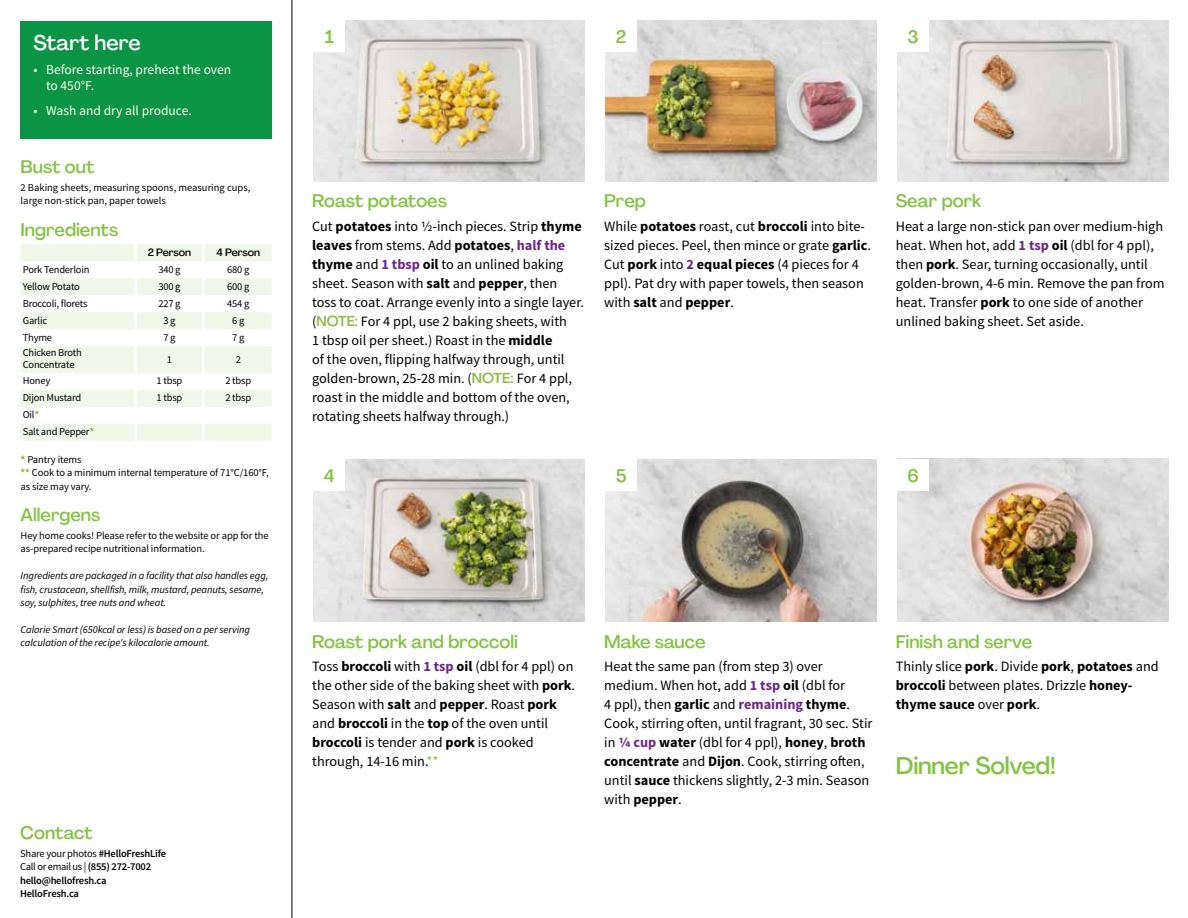
<style>
.page{position:relative;width:1188px;height:918px;background:#fff}
.page>*{position:absolute;margin:0;border:0;box-sizing:border-box;transform-origin:0 0}
.t1{font:500 24px "Agrandir";letter-spacing:-.01em;color:#82c341}
.t2{font:500 21px "Agrandir";color:#fff}
.t3{font:500 18px "Agrandir";color:#82c341}
.t4{font:14.25px/19px "Source Sans Pro";color:#000}
.t5{font:13.5px/16.2px "Source Sans Pro";color:#fffdec}
.t6{font:10.5px/13.5px "Source Sans Pro";letter-spacing:-.01em;color:#000}
.t7{font:italic 10.5px/13.5px "Source Sans Pro";letter-spacing:-.01em;color:#000}
.t8{font:600 10.5px/13.5px "Source Sans Pro";letter-spacing:-.02em;color:#000}
.t9{font:500 10.5px "Agrandir";letter-spacing:-.01em;color:#000}
.s1{font-weight:700;color:#8cba42}
.s2{font-weight:400}
.s3{font-weight:700}
.s4{font-weight:700;color:#6c2888}
.s5{font-family:"Agrandir";font-weight:500;color:#8cba42}
.s6{color:#82c341}
</style>
<div class="page">
<hr style="left:292px;top:0;width:1px;height:918px;background:#000">
<svg style="left:21px;top:244px;width:251px;height:197px;fill:#eff7e8"></svg>
<hr style="left:134px;top:244px;width:3px;height:17px;background:#fff">
<hr style="left:202px;top:244px;width:3px;height:17px;background:#fff">
<hr style="left:134px;top:261px;width:3px;height:17px;background:#fff">
<hr style="left:202px;top:261px;width:3px;height:17px;background:#fff">
<hr style="left:134px;top:278px;width:3px;height:17px;background:#fff">
<hr style="left:202px;top:278px;width:3px;height:17px;background:#fff">
<hr style="left:134px;top:295px;width:3px;height:17px;background:#fff">
<hr style="left:202px;top:295px;width:3px;height:17px;background:#fff">
<hr style="left:134px;top:312px;width:3px;height:17px;background:#fff">
<hr style="left:202px;top:312px;width:3px;height:17px;background:#fff">
<hr style="left:134px;top:329px;width:3px;height:17px;background:#fff">
<hr style="left:202px;top:329px;width:3px;height:17px;background:#fff">
<hr style="left:134px;top:346px;width:3px;height:27px;background:#fff">
<hr style="left:202px;top:346px;width:3px;height:27px;background:#fff">
<hr style="left:134px;top:373px;width:3px;height:17px;background:#fff">
<hr style="left:202px;top:373px;width:3px;height:17px;background:#fff">
<hr style="left:134px;top:390px;width:3px;height:17px;background:#fff">
<hr style="left:202px;top:390px;width:3px;height:17px;background:#fff">
<hr style="left:134px;top:407px;width:3px;height:17px;background:#fff">
<hr style="left:202px;top:407px;width:3px;height:17px;background:#fff">
<hr style="left:134px;top:424px;width:3px;height:17px;background:#fff">
<hr style="left:202px;top:424px;width:3px;height:17px;background:#fff">
<div style="left:21px;top:21px;width:251px;height:117px;background:#0b9446"></div>
<img style="left:313px;top:459px;width:272px;height:162px">
<div style="left:313px;top:459px;width:32px;height:32px;background:#fff"></div>
<img style="left:605px;top:459px;width:272px;height:162px">
<div style="left:605px;top:459px;width:32px;height:32px;background:#fff"></div>
<img style="left:897px;top:459px;width:272px;height:162px">
<div style="left:897px;top:459px;width:32px;height:32px;background:#fff"></div>
<img style="left:313px;top:20px;width:272px;height:161px">
<div style="left:313px;top:20px;width:32px;height:32px;background:#fff"></div>
<img style="left:605px;top:20px;width:272px;height:161px">
<div style="left:605px;top:20px;width:32px;height:32px;background:#fff"></div>
<img style="left:897px;top:20px;width:272px;height:161px">
<div style="left:897px;top:20px;width:32px;height:32px;background:#fff"></div>
<h2 class="t2" style="left:33px;top:29px;width:109px">Start here</h2>
<p class="t5" style="left:46px;top:62px;width:187px;text-indent:-13px">• Before starting, preheat the oven to 450°F.</p>
<p class="t5" style="left:33px;top:103px;width:160px">• Wash and dry all produce.</p>
<p class="t3" style="left:21px;top:156px;width:75px">Bust out</p>
<p class="t6" style="left:21px;top:181px;width:231px">2 Baking sheets, measuring spoons, measuring cups, large non-stick pan, paper towels</p>
<p class="t3" style="left:21px;top:218px;width:99px">Ingredients</p>
<p class="t9" style="left:148px;top:246px;width:45px">2 Person</p>
<p class="t9" style="left:217px;top:246px;width:45px">4 Person</p>
<p class="t6" style="left:23px;top:263px;width:68px">Pork Tenderloin</p>
<p class="t6" style="left:158px;top:263px;width:24px">340 g</p>
<p class="t6" style="left:227px;top:263px;width:24px">680 g</p>
<p class="t6" style="left:23px;top:280px;width:59px">Yellow Potato</p>
<p class="t6" style="left:158px;top:280px;width:24px">300 g</p>
<p class="t6" style="left:227px;top:280px;width:24px">600 g</p>
<p class="t6" style="left:23px;top:297px;width:66px">Broccoli, florets</p>
<p class="t6" style="left:158px;top:297px;width:24px">227 g</p>
<p class="t6" style="left:227px;top:297px;width:24px">454 g</p>
<p class="t6" style="left:23px;top:314px;width:26px">Garlic</p>
<p class="t6" style="left:163px;top:314px;width:14px">3 g</p>
<p class="t6" style="left:232px;top:314px;width:14px">6 g</p>
<p class="t6" style="left:23px;top:331px;width:31px">Thyme</p>
<p class="t6" style="left:163px;top:331px;width:14px">7 g</p>
<p class="t6" style="left:232px;top:331px;width:14px">7 g</p>
<p class="t6" style="left:23px;top:347px;width:61px;line-height:12px">Chicken Broth<br>Concentrate</p>
<p class="t6" style="left:167px;top:352px;width:7px">1</p>
<p class="t6" style="left:236px;top:352px;width:7px">2</p>
<p class="t6" style="left:23px;top:374px;width:29px">Honey</p>
<p class="t6" style="left:157px;top:374px;width:27px">1 tbsp</p>
<p class="t6" style="left:225px;top:374px;width:27px">2 tbsp</p>
<p class="t6" style="left:23px;top:391px;width:60px">Dijon Mustard</p>
<p class="t6" style="left:157px;top:391px;width:27px">1 tbsp</p>
<p class="t6" style="left:225px;top:391px;width:27px">2 tbsp</p>
<p class="t6" style="left:23px;top:407px;width:73px;line-height:17px">Oil<span class="s1">*<br></span>Salt and Pepper<span class="s1">*</span></p>
<p class="t6" style="left:21px;top:453px;width:250px"><span class="s1">*</span> Pantry items<br><span class="s1">**</span> Cook to a minimum internal temperature of 71°C/160°F, as size may vary.</p>
<p class="t3" style="left:21px;top:504px;width:81px">Allergens</p>
<p class="t6" style="left:21px;top:529px;width:250px">Hey home cooks! Please refer to the website or app for the as-prepared recipe nutritional information.</p>
<p class="t7" style="left:21px;top:569px;width:249px">Ingredients are packaged in a facility that also handles egg, fish, crustacean, shellfish, milk, mustard, peanuts, sesame, soy, sulphites, tree nuts and wheat.</p>
<p class="t7" style="left:21px;top:623px;width:231px">Calorie Smart (650kcal or less) is based on a per serving calculation of the recipe's kilocalorie amount.</p>
<p class="t3" style="left:20px;top:822px;width:74px">Contact</p>
<p class="t8" style="left:20px;top:847px;width:147px"><span class="s2">Share your photos</span> #HelloFreshLife<br><span class="s2">Call or email us |</span> (855) 272-7002 hello@hellofresh.ca<br>HelloFresh.ca</p>
<p class="t3" style="left:325px;top:26px;width:11px">1</p>
<p class="t3" style="left:616px;top:25px;width:12px">2</p>
<p class="t3" style="left:908px;top:25px;width:13px">3</p>
<p class="t3" style="left:312px;top:190px;width:136px">Roast potatoes</p>
<p class="t4" style="left:312px;top:217px;width:273px">Cut <span class="s3">potatoes</span> into 1/2-inch pieces. Strip <span class="s3">thyme leaves</span> from stems. Add <span class="s3">potatoes</span>, <span class="s4">half the </span><span class="s3">thyme</span> and <span class="s4">1 tbsp</span> <span class="s3">oil</span> to an unlined baking sheet. Season with <span class="s3">salt</span> and <span class="s3">pepper</span>, then toss to coat. Arrange evenly into a single layer. (<span class="s5">NOTE:</span> For 4 ppl, use 2 baking sheets, with<br>1 tbsp oil per sheet.) Roast in the <span class="s3">middle<br></span>of the oven, flipping halfway through, until golden-brown, 25-28 min. (<span class="s5">NOTE:</span> For 4 ppl, roast in the middle and bottom of the oven, rotating sheets halfway through.)</p>
<p class="t3" style="left:604px;top:190px;width:43px">Prep</p>
<p class="t4" style="left:604px;top:217px;width:268px">While <span class="s3">potatoes</span> roast, cut <span class="s3">broccoli</span> into bite&shy;sized pieces. Peel, then mince or grate <span class="s3">garlic</span>.<br>Cut <span class="s3">pork</span> into <span class="s4">2</span> <span class="s3">equal pieces</span> (4 pieces for 4 ppl). Pat dry with paper towels, then season with <span class="s3">salt</span> and <span class="s3">pepper</span>.</p>
<p class="t3" style="left:896px;top:190px;width:87px">Sear pork</p>
<p class="t4" style="left:896px;top:217px;width:270px">Heat a large non-stick pan over medium-high heat. When hot, add <span class="s4">1 tsp</span> <span class="s3">oil</span> (dbl for 4 ppl), then <span class="s3">pork</span>. Sear, turning occasionally, until golden-brown, 4-6 min. Remove the pan from heat. Transfer <span class="s3">pork</span> to one side of another unlined baking sheet. Set aside.</p>
<p class="t3" style="left:324px;top:465px;width:12px">4</p>
<p class="t3" style="left:616px;top:465px;width:12px">5</p>
<p class="t3" style="left:907px;top:464px;width:13px">6</p>
<p class="t3" style="left:312px;top:630px;width:207px">Roast pork and broccoli</p>
<p class="t4" style="left:312px;top:657px;width:264px">Toss <span class="s3">broccoli</span> with <span class="s4">1 tsp</span> <span class="s3">oil</span> (dbl for 4 ppl) on the other side of the baking sheet with <span class="s3">pork</span>.<br>Season with <span class="s3">salt</span> and <span class="s3">pepper</span>. Roast <span class="s3">pork </span>and <span class="s3">broccoli</span> in the <span class="s3">top</span> of the oven until <span class="s3">broccoli</span> is tender and <span class="s3">pork</span> is cooked through, 14-16 min.<span class="s6">**</span></p>
<p class="t3" style="left:604px;top:630px;width:103px">Make sauce</p>
<p class="t4" style="left:604px;top:657px;width:270px">Heat the same pan (from step 3) over medium. When hot, add <span class="s4">1 tsp</span> <span class="s3">oil</span> (dbl for<br>4 ppl), then <span class="s3">garlic</span> and <span class="s4">remaining</span> <span class="s3">thyme</span>.<br>Cook, stirring often, until fragrant, 30 sec. Stir in <span class="s4">1/4 cup</span> <span class="s3">water</span> (dbl for 4 ppl), <span class="s3">honey</span>, <span class="s3">broth concentrate</span> and <span class="s3">Dijon</span>. Cook, stirring often, until <span class="s3">sauce</span> thickens slightly, 2-3 min. Season with <span class="s3">pepper</span>.</p>
<p class="t3" style="left:896px;top:630px;width:138px">Finish and serve</p>
<p class="t4" style="left:896px;top:657px;width:265px">Thinly slice <span class="s3">pork</span>. Divide <span class="s3">pork</span>, <span class="s3">potatoes</span> and <span class="s3">broccoli</span> between plates. Drizzle <span class="s3">honey&shy;thyme sauce</span> over <span class="s3">pork</span>.</p>
<h1 class="t1" style="left:896px;top:751px;width:162px">Dinner Solved!</h1>
</div>
